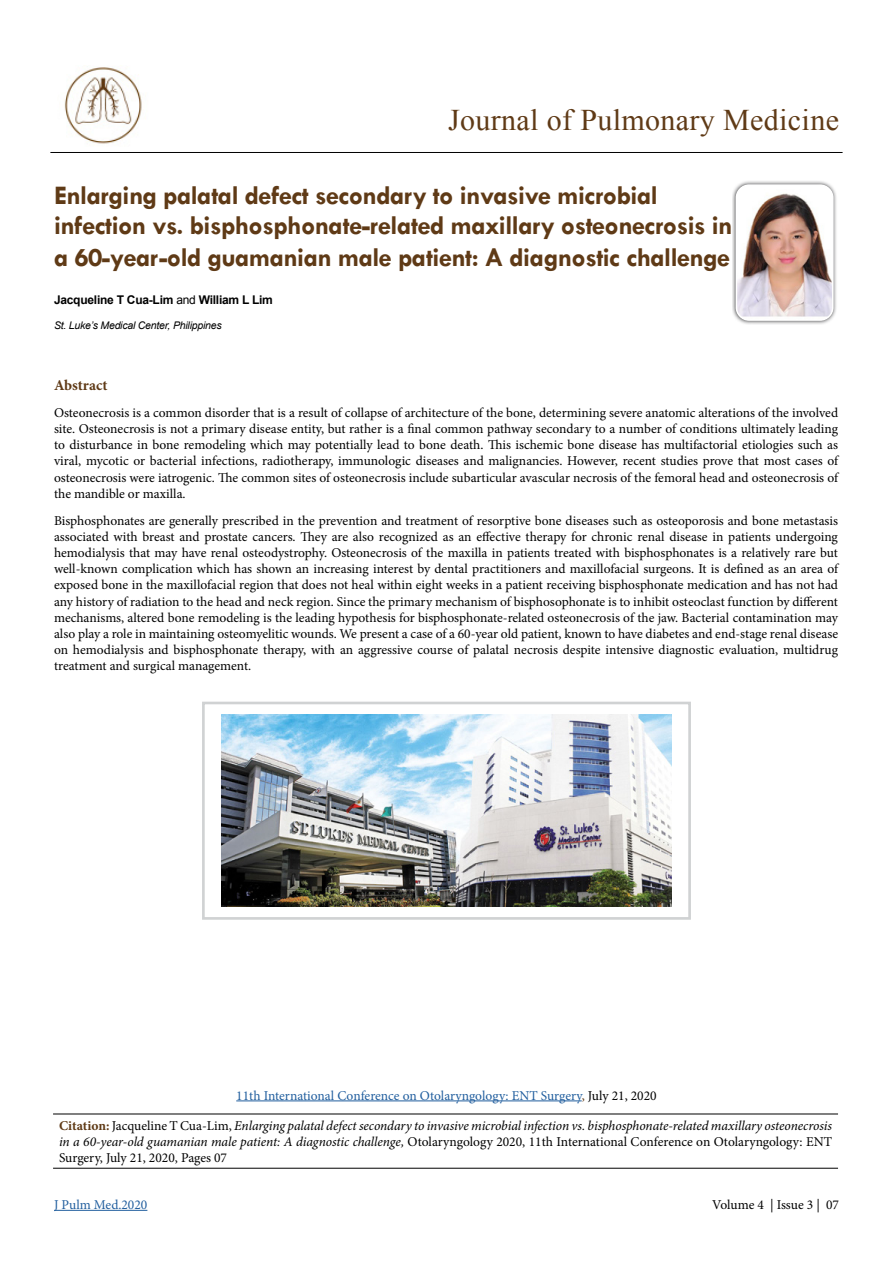
<style>
.page{position:relative;width:893px;height:1263px;background:#fff}
.page>*{position:absolute;margin:0;border:0;box-sizing:border-box;transform-origin:0 0}
.t1{font:30px "Times New Roman";letter-spacing:.01em;color:#5f3a16}
.t2{font:700 27px/30px "Tw Cen";letter-spacing:-.02em;color:#5f3a16}
.t3{font:700 15px "Minion Pro";color:#5f3a16}
.t4{font:13.5px/16.2px "Minion Pro";letter-spacing:-.005em;color:#000;text-align:justify}
.t5{font:italic 13.5px/16.2px "Minion Pro";letter-spacing:-.005em;color:#000;text-align:justify}
.t6{font:13.5px "Minion Pro";color:#215e9e}
.t7{font:700 12px "Arial";letter-spacing:-.02em;color:#000}
.t8{font:italic 10.5px "Arial";letter-spacing:-.02em;color:#000}
.s1{font-weight:400}
.s2{color:#5f3a16}
.s3{color:#000}
.s4{font-weight:700;font-style:normal;color:#5f3a16}
.s5{font-style:normal}
</style>
<div class="page">
<hr style="left:50px;top:152px;width:793px;height:1px;background:#000">
<svg style="left:732px;top:181px;width:105px;height:143px"></svg>
<img style="left:736px;top:185px;width:97px;height:135px">
<div style="left:736px;top:184px;width:97px;height:137px;border:2px solid #fff;border-radius:13px"></div>
<div style="left:202px;top:702px;width:489px;height:218px;border:3px solid #d0d2d3"></div>
<img style="left:222px;top:715px;width:449px;height:191px">
<hr style="left:54px;top:1210px;width:93px;height:1px;background:#215e9e">
<hr style="left:53px;top:1113px;width:785px;height:1px;background:#000">
<hr style="left:53px;top:1168px;width:785px;height:1px;background:#000">
<hr style="left:236px;top:1100px;width:346px;height:1px;background:#215e9e">
<img style="left:64px;top:67px;width:78px;height:77px">
<h1 class="t1" style="left:448px;top:100px;width:392px">Journal of Pulmonary Medicine</h1>
<h2 class="t2" style="left:54px;top:179px;width:680px">Enlarging palatal defect secondary to invasive microbial infection vs. bisphosphonate-related maxillary osteonecrosis in</h2>
<h2 class="t2" style="left:54px;top:242px;width:677px">a 60-year-old guamanian male patient: A diagnostic challenge</h2>
<p class="t7" style="left:54px;top:292px;width:220px">Jacqueline T Cua-Lim <span class="s1">and</span> William L Lim</p>
<p class="t8" style="left:54px;top:319px;width:169px">St. Luke’s Medical Center, Philippines</p>
<p class="t3" style="left:54px;top:375px;width:55px">Abstract</p>
<p class="t4" style="left:54px;top:404px;width:786px">Osteonecrosis is a common disorder that is a result of collapse of architecture of the bone, determining severe anatomic alterations of the involved site. Osteonecrosis is not a primary disease entity, but rather is a final common pathway secondary to a number of conditions ultimately leading to disturbance in bone remodeling which may potentially lead to bone death. This ischemic bone disease has multifactorial etiologies such as viral, mycotic or bacterial infections, radiotherapy, immunologic diseases and malignancies. However, recent studies prove that most cases of osteonecrosis were iatrogenic. The common sites of osteonecrosis include subarticular avascular necrosis of the femoral head and osteonecrosis of the mandible or maxilla.</p>
<p class="t4" style="left:54px;top:512px;width:786px">Bisphosphonates are generally prescribed in the prevention and treatment of resorptive bone diseases such as osteoporosis and bone metastasis associated with breast and prostate cancers. They are also recognized as an effective therapy for chronic renal disease in patients undergoing hemodialysis that may have renal osteodystrophy. Osteonecrosis of the maxilla in patients treated with bisphosphonates is a relatively rare but well-known complication which has shown an increasing interest by dental practitioners and maxillofacial surgeons. It is defined as an area of exposed bone in the maxillofacial region that does not heal within eight weeks in a patient receiving bisphosphonate medication and has not had any history of radiation to the head and neck region. Since the primary mechanism of bisphosophonate is to inhibit osteoclast function by different mechanisms, altered bone remodeling is the leading hypothesis for bisphosphonate-related osteonecrosis of the jaw. Bacterial contamination may also play a role in maintaining osteomyelitic wounds. We present a case of a 60-year old patient, known to have diabetes and end-stage renal disease on hemodialysis and bisphosphonate therapy, with an aggressive course of palatal necrosis despite intensive diagnostic evaluation, multidrug treatment and surgical management.</p>
<p class="t6" style="left:236px;top:1086px;width:422px">11th International Conference on Otolaryngology: ENT Surgery<span class="s2">,</span> <span class="s3">July 21, 2020</span></p>
<p class="t5" style="left:59px;top:1117px;width:774px"><span class="s4">Citation:</span> <span class="s5">Jacqueline T Cua-Lim,</span> Enlarging palatal defect secondary to invasive microbial infection vs. bisphosphonate-related maxillary osteonecrosis in a 60-year-old guamanian male patient: A diagnostic challenge, <span class="s5">Otolaryngology 2020, 11th International Conference on Otolaryngology: ENT Surgery, July 21, 2020, Pages 07</span></p>
<p class="t6" style="left:54px;top:1195px;width:95px">J Pulm Med.2020</p>
<p class="t4" style="left:712px;top:1196px;width:128px">Volume 4 | Issue 3 | 07</p>
</div>
